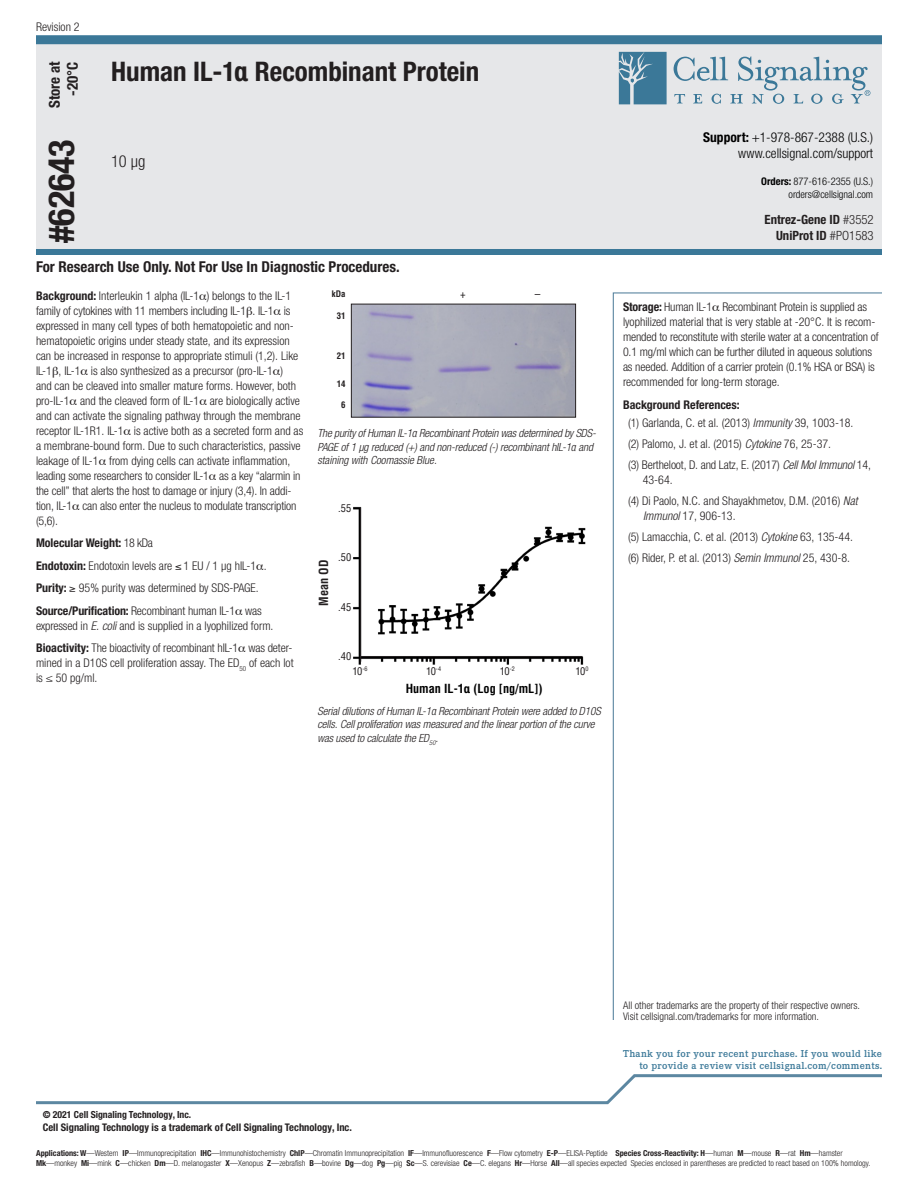
<style>
.page{position:relative;width:918px;height:1188px;background:#fff}
.page>*{position:absolute;margin:0;border:0;box-sizing:border-box;transform-origin:0 0}
.Number{font:700 condensed 36px "Helvetica Neue LTW1 G";color:#231f20}
.Name{font:700 condensed 27px "Helvetica Neue LTW1 G";color:#231f20}
.Kit_Quantity{font:300 condensed 16.5px "Helvetica Neue LTW1 G";color:#231f20}
.Storage_Temp{font:700 condensed 15px "Helvetica Neue LTW1 G";color:#231f20}
.t1{font:300 condensed 13.5px/16.2px "Helvetica Neue LTW1 G";color:#000;text-align:right}
.Body_Copy_02__white{font:700 condensed 12.75px "Helvetica Neue LTW1 G";color:#231f20}
.t2{font:700 condensed 12.3px "Helvetica";color:#000}
.t3{font:700 condensed 12.3px "Helvetica";color:#231f20}
.Body_Text{font:300 condensed 12px/15px "Helvetica Neue LTW1 G";color:#231f20}
.Background_Reference{font:300 condensed 12px/15px "Helvetica Neue LTW1 G";color:#231f20}
.Body_Text-2{font:700 condensed 12px "Helvetica Neue LTW1 G";color:#231f20}
.Background_Reference-2{font:700 condensed 12px "Helvetica Neue LTW1 G";color:#231f20}
.DILUTIONS{font:italic 300 condensed 11.25px/13.5px "Helvetica Neue LTW1 G";letter-spacing:-.01em;color:#231f20}
.t4{font:condensed 11.25px "Helvetica";color:#231f20}
.legalBox{font:300 condensed 10.5px/10.5px "Helvetica Neue LTW1 G";color:#231f20}
.t5{font:600 10.5px/12px "Corporate E Pro";letter-spacing:.025em;color:#3b7898;text-align:right}
.legalBar{font:700 condensed 10.5px "Helvetica Neue LTW1 G";color:#231f20}
.t6{font:300 condensed 10.5px/12.6px "Helvetica Neue LTW1 G";color:#000;text-align:right}
.t7{font:condensed 10.5px "Helvetica";letter-spacing:-.025em;color:#231f20}
.legalBar-2{font:700 condensed 9.75px "Helvetica Neue LTW1 G";color:#231f20}
.t8{font:700 condensed 8.85px "Helvetica";color:#231f20}
.t9{font:300 condensed 8.25px/9.9px "Helvetica Neue LTW1 G";color:#231f20}
.s1{font-weight:700}
.s2{font-weight:300}
.s3{font-style:italic}
.s4{font-family:"Helvetica Neue LTW1 G"}
</style>
<div class="page">
<div style="left:36px;top:43px;width:846px;height:210px;background:#e6e7e9"></div>
<div style="left:36px;top:249px;width:846px;height:6px;background:#3b7898"></div>
<div style="left:36px;top:35px;width:846px;height:9px;background:#3b7898"></div>
<svg style="left:619px;top:52px;width:48px;height:52px;background:#5388a3"></svg>
<svg style="left:674px;top:56px;width:196px;height:48px"></svg>
<svg style="left:36px;top:1074px;width:846px;height:31px"></svg>
<svg style="left:612px;top:292px;width:270px;height:728px"></svg>
<img style="left:353px;top:306px;width:221px;height:109px">
<div style="left:351px;top:304px;width:225px;height:113px;border:1px solid #231f20"></div>
<img style="left:353px;top:506px;width:233px;height:159px">
<hr style="left:360px;top:507px;width:1px;height:155px;background:#231f20">
<hr style="left:360px;top:656px;width:222px;height:1px;background:#231f20">
<svg style="left:713px;top:305px;width:6px;height:6px"></svg>
<p class="Body_Text" style="left:36px;top:19px;width:45px">Revision 2</p>
<p class="Storage_Temp" style="left:45px;top:108px;width:48px;rotate:-90deg">Store at</p>
<p class="Storage_Temp" style="left:63px;top:96px;width:36px;rotate:-90deg">-20°C</p>
<p class="Number" style="left:40px;top:243px;width:105px;rotate:-90deg">#62643</p>
<p class="Name" style="left:111px;top:55px;width:369px">Human IL-1α Recombinant Protein</p>
<p class="Kit_Quantity" style="left:111px;top:151px;width:36px">10 µg</p>
<p class="Storage_Temp" style="left:36px;top:257px;width:365px">For Research Use Only. Not For Use In Diagnostic Procedures.</p>
<p class="Body_Text" style="left:36px;top:288px;width:269px"><span class="s1">Background:</span> Interleukin 1 alpha (IL-1 ) belongs to the IL-1 family of cytokines with 11 members including IL-1 . IL-1 is expressed in many cell types of both hematopoietic and non&shy;hematopoietic origins under steady state, and its expression can be increased in response to appropriate stimuli (1,2). Like IL-1 , IL-1 is also synthesized as a precursor (pro-IL-1 )<br>and can be cleaved into smaller mature forms. However, both pro-IL-1 and the cleaved form of IL-1 are biologically active and can activate the signaling pathway through the membrane receptor IL-1R1. IL-1 is active both as a secreted form and as a membrane-bound form. Due to such characteristics, passive leakage of IL-1 from dying cells can activate inflammation, leading some researchers to consider IL-1 as a key “alarmin in the cell” that alerts the host to damage or injury (3,4). In addi&shy;tion, IL-1 can also enter the nucleus to modulate transcription (5,6).</p>
<p class="Body_Text-2" style="left:36px;top:536px;width:118px">Molecular Weight: <span class="s2">18 kDa</span></p>
<p class="Body_Text" style="left:36px;top:558px;width:232px"><span class="s1">Endotoxin:</span> Endotoxin levels are ≤ 1 EU / 1 μg hIL-1 .</p>
<p class="Body_Text" style="left:36px;top:580px;width:224px"><span class="s1">Purity:</span> ≥ 95% purity was determined by SDS-PAGE.</p>
<p class="Body_Text" style="left:36px;top:603px;width:239px"><span class="s1">Source/Purification:</span> Recombinant human IL-1 was expressed in <span class="s3">E. coli</span> and is supplied in a lyophilized form.</p>
<p class="Body_Text" style="left:36px;top:640px;width:259px;text-align:justify"><span class="s1">Bioactivity:</span> The bioactivity of recombinant hIL-1 was deter&shy;mined in a D10S cell proliferation assay. The ED<sub>50</sub> of each lot is ≤ 50 pg/ml.</p>
<p class="t8" style="left:332px;top:288px;width:15px">kDa</p>
<p class="t8" style="left:337px;top:310px;width:10px">31</p>
<p class="t8" style="left:337px;top:350px;width:10px">21</p>
<p class="t8" style="left:337px;top:378px;width:10px">14</p>
<p class="t8" style="left:341px;top:399px;width:6px">6</p>
<p class="t4" style="left:460px;top:287px;width:7px">+</p>
<p class="t4" style="left:535px;top:287px;width:7px">–</p>
<p class="DILUTIONS" style="left:318px;top:426px;width:280px">The purity of Human IL-1α Recombinant Protein was determined by SDS-<br>PAGE of 1 µg reduced (+) and non-reduced (-) recombinant hIL-1α and staining with Coomassie Blue.</p>
<p class="t7" style="left:338px;top:501px;width:15px">.55</p>
<p class="t3" style="left:316px;top:606px;width:47px;rotate:-90deg">Mean OD</p>
<p class="t7" style="left:338px;top:551px;width:15px">.50</p>
<p class="t7" style="left:338px;top:600px;width:15px">.45</p>
<p class="t7" style="left:338px;top:650px;width:15px">.40</p>
<p class="t7" style="left:353px;top:665px;width:17px">10<sup>-6</sup></p>
<p class="t7" style="left:426px;top:665px;width:17px">10<sup>-4</sup></p>
<p class="t7" style="left:500px;top:665px;width:17px">10<sup>-2</sup></p>
<p class="t7" style="left:576px;top:665px;width:15px">10<sup>0</sup></p>
<p class="t2" style="left:406px;top:681px;width:138px">Human IL-1<span class="s4">α</span> (Log [ng/mL])</p>
<p class="DILUTIONS" style="left:318px;top:704px;width:285px">Serial dilutions of Human IL-1α Recombinant Protein were added to D10S cells. Cell proliferation was measured and the linear portion of the curve was used to calculate the ED<sub>50</sub>.</p>
<p class="t1" style="left:703px;top:130px;width:171px"><span class="s1">Support:</span> +1-978-867-2388 (U.S.) www.cellsignal.com/support</p>
<p class="t6" style="left:761px;top:176px;width:113px"><span class="s1">Orders:</span> 877-616-2355 (U.S.) orders@cellsignal.com</p>
<p class="Body_Copy_02__white" style="left:765px;top:212px;width:111px">Entrez-Gene ID <span class="s2">#3552</span></p>
<p class="Body_Copy_02__white" style="left:776px;top:228px;width:99px">UniProt ID <span class="s2">#PO1583</span></p>
<p class="Body_Text" style="left:623px;top:299px;width:257px"><span class="s1">Storage:</span> Human IL-1 Recombinant Protein is supplied as lyophilized material that is very stable at -20°C. It is recom&shy;mended to reconstitute with sterile water at a concentration of 0.1 mg/ml which can be further diluted in aqueous solutions as needed. Addition of a carrier protein (0.1% HSA or BSA) is recommended for long-term storage.</p>
<p class="Background_Reference-2" style="left:623px;top:397px;width:118px">Background References:</p>
<p class="Background_Reference" style="left:628px;top:415px;width:227px">(1) Garlanda, C. et al. (2013) <span class="s3">Immunity</span> 39, 1003-18.</p>
<p class="Background_Reference" style="left:628px;top:436px;width:205px">(2) Palomo, J. et al. (2015) <span class="s3">Cytokine</span> 76, 25-37.</p>
<p class="Background_Reference" style="left:643px;top:457px;width:230px;text-indent:-15px">(3) Bertheloot, D. and Latz, E. (2017) <span class="s3">Cell Mol Immunol</span> 14,<br>43-64.</p>
<p class="Background_Reference" style="left:643px;top:493px;width:216px;text-indent:-15px">(4) Di Paolo, N.C. and Shayakhmetov, D.M. (2016) <span class="s3">Nat<br>Immunol</span> 17, 906-13.</p>
<p class="Background_Reference" style="left:628px;top:529px;width:226px">(5) Lamacchia, C. et al. (2013) <span class="s3">Cytokine</span> 63, 135-44.</p>
<p class="Background_Reference" style="left:628px;top:550px;width:224px">(6) Rider, P. et al. (2013) <span class="s3">Semin Immunol</span> 25, 430-8.</p>
<p class="legalBar-2" style="left:43px;top:1108px;width:150px">© 2021 Cell Signaling Technology, Inc.</p>
<p class="legalBar" style="left:43px;top:1121px;width:311px">Cell Signaling Technology is a trademark of Cell Signaling Technology, Inc.</p>
<p class="legalBox" style="left:623px;top:1000px;width:238px">All other trademarks are the property of their respective owners.<br>Visit cellsignal.com/trademarks for more information.</p>
<p class="t5" style="left:623px;top:1047px;width:260px">Thank you for your recent purchase. If you would like to provide a review visit cellsignal.com/comments.</p>
<p class="t9" style="left:36px;top:1148px;width:836px"><span class="s1">Applications: W</span>—Western <span class="s1">IP</span>—Immunoprecipitation <span class="s1">IHC</span>—Immunohistochemistry <span class="s1">ChIP</span>—Chromatin Immunoprecipitation <span class="s1">IF</span>—Immunofluorescence <span class="s1">F</span>—Flow cytometry <span class="s1">E-P</span>—ELISA-Peptide <span class="s1">Species Cross-Reactivity: H</span>—human <span class="s1">M</span>—mouse <span class="s1">R</span>—rat <span class="s1">Hm</span>—hamster<br><span class="s1">Mk</span>—monkey <span class="s1">Mi</span>—mink <span class="s1">C</span>—chicken <span class="s1">Dm</span>—D. melanogaster <span class="s1">X</span>—Xenopus <span class="s1">Z</span>—zebrafish <span class="s1">B</span>—bovine <span class="s1">Dg</span>—dog <span class="s1">Pg</span>—pig <span class="s1">Sc</span>—S. cerevisiae <span class="s1">Ce</span>—C. elegans <span class="s1">Hr</span>—Horse <span class="s1">All</span>—all species expected Species enclosed in parentheses are predicted to react based on 100% homology.</p>
</div>
